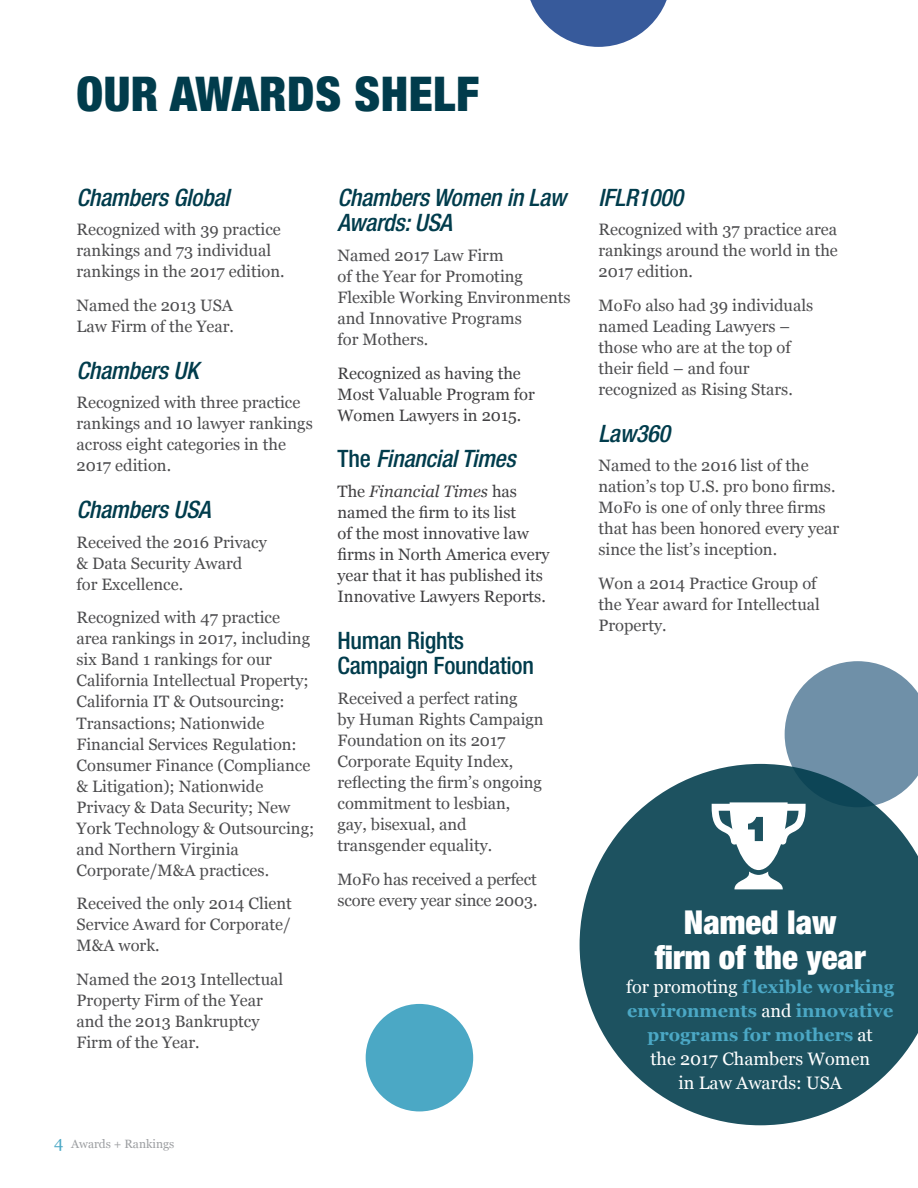
<style>
.page{position:relative;width:918px;height:1188px;background:#fff}
.page>*{position:absolute;margin:0;border:0;box-sizing:border-box;transform-origin:0 0}
.t1{font:900 condensed 48px "Helvetica Neue LT Std";letter-spacing:.01em;color:#013c4c}
.t2{font:900 condensed 33px/35.1px "Helvetica Neue LT Std";color:#fff;text-align:center}
.t3{font:italic 500 condensed 24px/25.5px "Helvetica Neue LT Std";letter-spacing:-.01em;color:#013c4c}
.t4{font:500 condensed 24px/25.5px "Helvetica Neue LT Std";letter-spacing:-.01em;color:#013c4c}
.t5{font:700 18px/24px "Georgia";color:#4ba8c5;text-align:center}
.t6{font:16.5px/21px "Georgia";color:#4d4d4f}
.t7{font:16.5px/21px "Georgia";color:#414042}
.t8{font:12px "Georgia";color:#9d9fa2}
.s1{font-style:normal}
.s2{font-style:italic}
.s3{font-size:16.5px;color:#4ba8c5}
.s4{font-weight:400;color:#fff}
</style>
<div class="page">
<div style="left:366px;top:1004px;width:107px;height:107px;background:#4ba8c5;border-radius:50%"></div>
<svg style="left:580px;top:770px;width:338px;height:355px;fill:#1d5260"></svg>
<svg style="left:712px;top:661px;width:206px;height:228px"></svg>
<svg style="left:530px;top:0;width:137px;height:47px"></svg>
<h1 class="t1" style="left:77px;top:64px;width:404px">OUR AWARDS SHELF</h1>
<h3 class="t3" style="left:77px;top:185px;width:155px">Chambers Global</h3>
<p class="t6" style="left:77px;top:220px;width:210px">Recognized with 39 practice rankings and 73 individual rankings in the 2017 edition.</p>
<p class="t6" style="left:77px;top:295px;width:159px">Named the 2013 USA<br>Law Firm of the Year.</p>
<h3 class="t3" style="left:77px;top:358px;width:124px">Chambers UK</h3>
<p class="t6" style="left:77px;top:393px;width:238px">Recognized with three practice rankings and 10 lawyer rankings across eight categories in the<br>2017 edition.</p>
<h3 class="t3" style="left:77px;top:497px;width:136px">Chambers USA</h3>
<p class="t6" style="left:77px;top:532px;width:192px">Received the 2016 Privacy &amp; Data Security Award for Excellence.</p>
<p class="t6" style="left:77px;top:608px;width:239px">Recognized with 47 practice area rankings in 2017, including six Band 1 rankings for our<br>California Intellectual Property;<br>California IT &amp; Outsourcing:<br>Transactions; Nationwide<br>Financial Services Regulation:<br>Consumer Finance (Compliance &amp; Litigation); Nationwide<br>Privacy &amp; Data Security; New<br>York Technology &amp; Outsourcing; and Northern Virginia<br>Corporate/M&amp;A practices.</p>
<p class="t6" style="left:77px;top:893px;width:217px;text-align:justify">Received the only 2014 Client Service Award for Corporate/ M&amp;A work.</p>
<p class="t6" style="left:77px;top:969px;width:208px">Named the 2013 Intellectual<br>Property Firm of the Year and the 2013 Bankruptcy<br>Firm of the Year.</p>
<h3 class="t3" style="left:338px;top:185px;width:230px">Chambers Women in Law<br>Awards: USA</h3>
<p class="t6" style="left:338px;top:245px;width:235px">Named 2017 Law Firm<br>of the Year for Promoting<br>Flexible Working Environments and Innovative Programs<br>for Mothers.</p>
<p class="t7" style="left:338px;top:363px;width:199px">Recognized as having the<br>Most Valuable Program for<br>Women Lawyers in 2015.</p>
<h3 class="t3" style="left:338px;top:447px;width:180px"><span class="s1">The</span> Financial Times</h3>
<p class="t7" style="left:338px;top:481px;width:214px">The <span class="s2">Financial Times</span> has named the firm to its list<br>of the most innovative law firms in North America every year that it has published its<br>Innovative Lawyers Reports.</p>
<h3 class="t4" style="left:338px;top:627px;width:198px">Human Rights<br>Campaign Foundation</h3>
<p class="t6" style="left:338px;top:688px;width:208px">Received a perfect rating<br>by Human Rights Campaign<br>Foundation on its 2017<br>Corporate Equity Index, reflecting the firm’s ongoing commitment to lesbian, gay, bisexual, and transgender equality.</p>
<p class="t6" style="left:338px;top:869px;width:202px">MoFo has received a perfect score every year since 2003.</p>
<p class="t8" style="left:54px;top:1136px;width:122px"><span class="s3">4</span> Awards + Rankings</p>
<h3 class="t3" style="left:598px;top:185px;width:86px">IFLR1000</h3>
<p class="t6" style="left:598px;top:220px;width:241px;text-align:justify">Recognized with 37 practice area rankings around the world in the 2017 edition.</p>
<p class="t6" style="left:598px;top:295px;width:216px">MoFo also had 39 individuals named Leading Lawyers – those who are at the top of their field – and four recognized as Rising Stars.</p>
<h3 class="t3" style="left:598px;top:421px;width:73px">Law360</h3>
<p class="t6" style="left:598px;top:456px;width:242px">Named to the 2016 list of the nation’s top U.S. pro bono firms.<br>MoFo is one of only three firms that has been honored every year since the list’s inception.</p>
<p class="t6" style="left:598px;top:573px;width:223px">Won a 2014 Practice Group of the Year award for Intellectual<br>Property.</p>
<h2 class="t2" style="left:655px;top:904px;width:212px">Named law firm of the year</h2>
<p class="t5" style="left:626px;top:975px;width:270px"><span class="s4">for promoting</span> flexible working environments <span class="s4">and</span> innovative programs for mothers <span class="s4">at<br>the 2017 Chambers Women<br>in Law Awards: USA</span></p>
</div>
